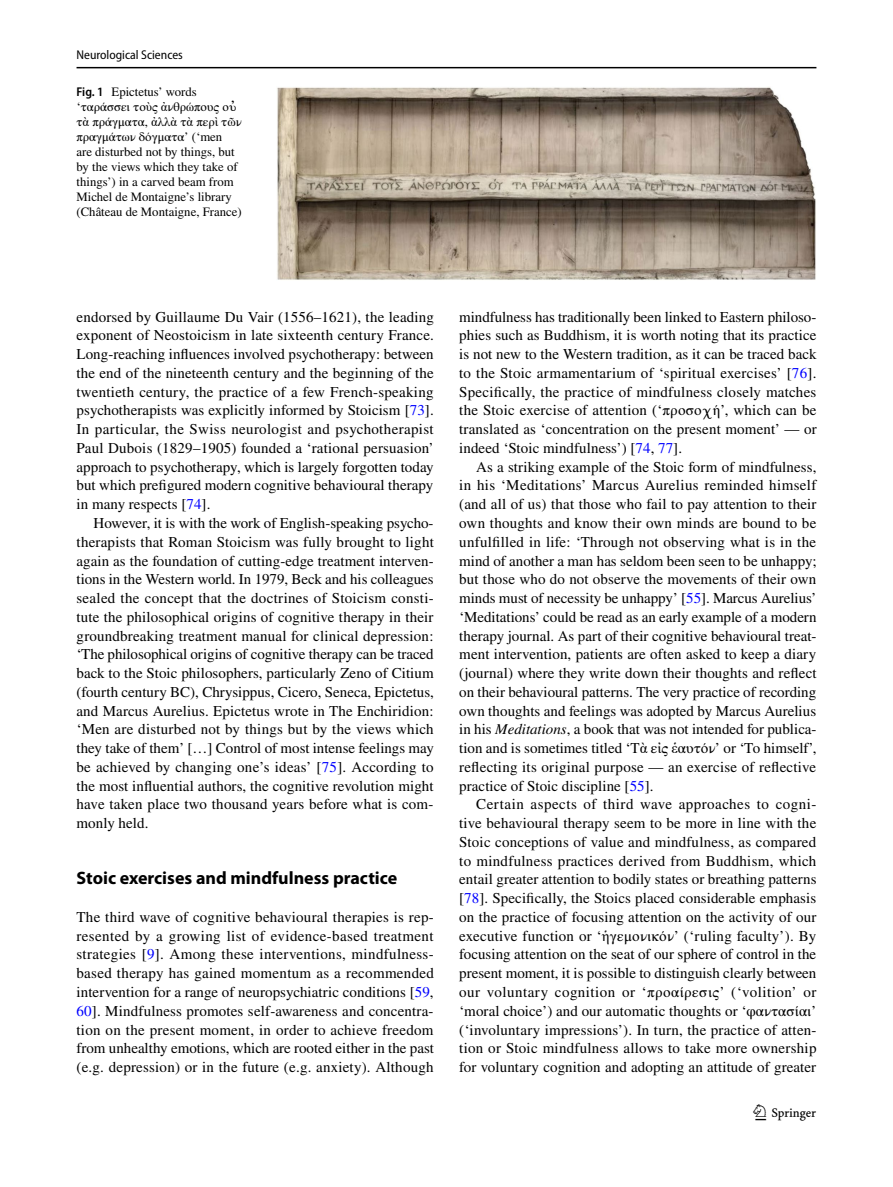
<style>
.page{position:relative;width:893px;height:1187px;background:#fff}
.page>*{position:absolute;margin:0;border:0;box-sizing:border-box;transform-origin:0 0}
.t1{font:22.5px "Springnew Regular 3";color:#000}
.t2{font:700 18px "Myriad Pro";color:#000}
.t3{font:15px/18.8px "STIX";letter-spacing:.005em;color:#000;text-align:justify}
.t4{font:12.75px/15px "STIX";color:#000}
.t5{font:semi-condensed 12.75px "Myriad Pro";color:#000}
.s1{font-family:"Myriad Pro";font-weight:600;font-stretch:semi-condensed}
.s2{font-family:"Times New Roman"}
.s3{font-family:"Code 2000"}
.s4{color:#00f}
.s5{font-style:italic}
</style>
<div class="page">
<hr style="left:77px;top:67px;width:739px;height:1px;background:#000">
<img style="left:277px;top:87px;width:539px;height:193px">
<p class="t5" style="left:77px;top:48px;width:108px">Neurological Sciences</p>
<p class="t4" style="left:77px;top:85px;width:167px"><span class="s1">Fig. 1</span> Epictetus’ words ‘ταράσσει το<span class="s2">ὺ</span>ς <span class="s2">ἀ</span>νθρώπους ο<span class="s3">ὐ </span>τ<span class="s2">ὰ</span> πράγματα, <span class="s2">ἀ</span>λλ<span class="s2">ὰ</span> τ<span class="s2">ὰ</span> περ<span class="s2">ὶ</span> τ<span class="s2">ῶ</span>ν πραγμάτων δόγματα’ (‘men<br>are disturbed not by things, but by the views which they take of things’) in a carved beam from<br>Michel de Montaigne’s library (Château de Montaigne, France)</p>
<p class="t3" style="left:77px;top:308px;width:359px">endorsed by Guillaume Du Vair (1556–1621), the leading exponent of Neostoicism in late sixteenth century France.<br>Long-reaching influences involved psychotherapy: between the end of the nineteenth century and the beginning of the twentieth century, the practice of a few French-speaking psychotherapists was explicitly informed by Stoicism [<span class="s4">73</span>].<br>In particular, the Swiss neurologist and psychotherapist Paul Dubois (1829–1905) founded a ‘rational persuasion’ approach to psychotherapy, which is largely forgotten today but which prefigured modern cognitive behavioural therapy in many respects [<span class="s4">74</span>].</p>
<p class="t3" style="left:77px;top:514px;width:359px;text-indent:17px">However, it is with the work of English-speaking psycho&shy;therapists that Roman Stoicism was fully brought to light again as the foundation of cutting-edge treatment interven&shy;tions in the Western world. In 1979, Beck and his colleagues sealed the concept that the doctrines of Stoicism consti&shy;tute the philosophical origins of cognitive therapy in their groundbreaking treatment manual for clinical depression: ‘The philosophical origins of cognitive therapy can be traced back to the Stoic philosophers, particularly Zeno of Citium (fourth century BC), Chrysippus, Cicero, Seneca, Epictetus, and Marcus Aurelius. Epictetus wrote in The Enchiridion: ‘Men are disturbed not by things but by the views which they take of them’ […] Control of most intense feelings may be achieved by changing one’s ideas’ [<span class="s4">75</span>]. According to the most influential authors, the cognitive revolution might have taken place two thousand years before what is com&shy;monly held.</p>
<p class="t2" style="left:77px;top:866px;width:322px">Stoic exercises and mindfulness practice</p>
<p class="t3" style="left:77px;top:908px;width:359px">The third wave of cognitive behavioural therapies is rep&shy;resented by a growing list of evidence-based treatment strategies [<span class="s4">9</span>]. Among these interventions, mindfulness&shy;based therapy has gained momentum as a recommended intervention for a range of neuropsychiatric conditions [<span class="s4">59</span>, <span class="s4">60</span>]. Mindfulness promotes self-awareness and concentra&shy;tion on the present moment, in order to achieve freedom from unhealthy emotions, which are rooted either in the past (e.g. depression) or in the future (e.g. anxiety). Although</p>
<p class="t3" style="left:459px;top:308px;width:359px">mindfulness has traditionally been linked to Eastern philoso&shy;phies such as Buddhism, it is worth noting that its practice is not new to the Western tradition, as it can be traced back to the Stoic armamentarium of ‘spiritual exercises’ [<span class="s4">76</span>].<br>Specifically, the practice of mindfulness closely matches the Stoic exercise of attention (‘προσο<span class="s3">χ</span>ή’, which can be translated as ‘concentration on the present moment’ — or indeed ‘Stoic mindfulness’) [<span class="s4">74</span>, <span class="s4">77</span>].</p>
<p class="t3" style="left:459px;top:458px;width:359px;text-indent:17px">As a striking example of the Stoic form of mindfulness, in his ‘Meditations’ Marcus Aurelius reminded himself (and all of us) that those who fail to pay attention to their own thoughts and know their own minds are bound to be unfulfilled in life: ‘Through not observing what is in the mind of another a man has seldom been seen to be unhappy; but those who do not observe the movements of their own minds must of necessity be unhappy’ [<span class="s4">55</span>]. Marcus Aurelius’ ‘Meditations’ could be read as an early example of a modern therapy journal. As part of their cognitive behavioural treat&shy;ment intervention, patients are often asked to keep a diary (journal) where they write down their thoughts and reflect on their behavioural patterns. The very practice of recording own thoughts and feelings was adopted by Marcus Aurelius in his <span class="s5">Meditations</span>, a book that was not intended for publica&shy;tion and is sometimes titled ‘Τ<span class="s2">ὰ</span> ε<span class="s2">ἰ</span>ς <span class="s2">ἑ</span>αυτόν’ or ‘To himself’, reflecting its original purpose — an exercise of reflective practice of Stoic discipline [<span class="s4">55</span>].</p>
<p class="t3" style="left:459px;top:796px;width:359px;text-indent:17px">Certain aspects of third wave approaches to cogni&shy;tive behavioural therapy seem to be more in line with the Stoic conceptions of value and mindfulness, as compared to mindfulness practices derived from Buddhism, which entail greater attention to bodily states or breathing patterns [<span class="s4">78</span>]. Specifically, the Stoics placed considerable emphasis on the practice of focusing attention on the activity of our executive function or ‘<span class="s2">ἡ</span>γεμονικόν’ (‘ruling faculty’). By focusing attention on the seat of our sphere of control in the present moment, it is possible to distinguish clearly between our voluntary cognition or ‘προαίρεσις’ (‘volition’ or ‘moral choice’) and our automatic thoughts or ‘φαντασίαι’ (‘involuntary impressions’). In turn, the practice of atten&shy;tion or Stoic mindfulness allows to take more ownership for voluntary cognition and adopting an attitude of greater</p>
<h1 class="t1" style="left:755px;top:1104px;width:62px">1 3</h1>
</div>
